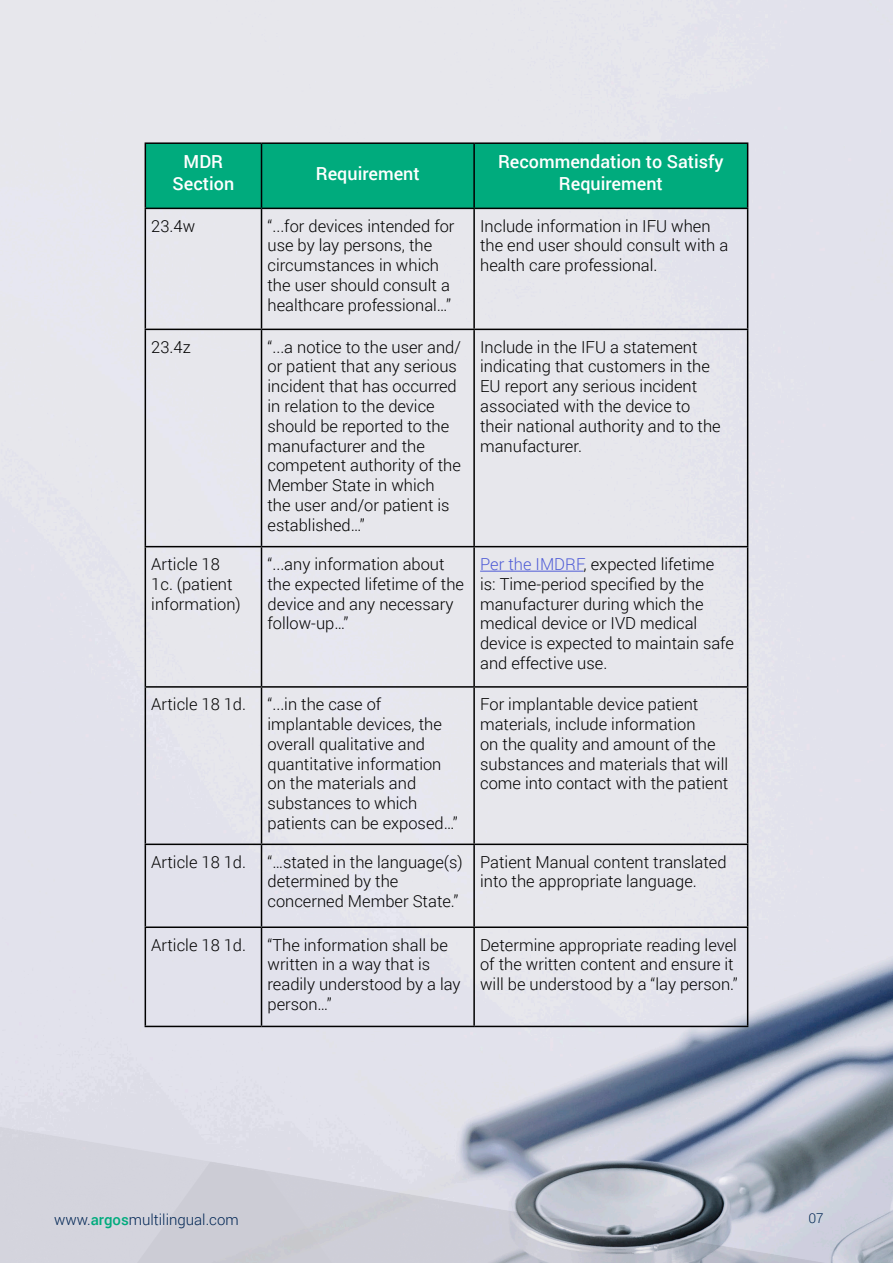
<style>
.page{position:relative;width:893px;height:1263px;background:#fff}
.page>*{position:absolute;margin:0;border:0;box-sizing:border-box;transform-origin:0 0}
.t1{font:500 18px/21.6px "Roboto";color:#fff;text-align:center}
.t2{font:300 16.5px/19.8px "Roboto";color:#000}
.t3{font:300 15px "Roboto";color:#002554}
.t4{font:300 13.5px "Roboto";color:#002554}
.s1{color:#4f5cd6}
.s2{font-weight:500;color:#00ab7d}
</style>
<div class="page">
<div style="left:0;top:0;width:893px;height:1002px;background:#e7e7ec"></div>
<img style="left:0;top:1002px;width:893px;height:261px">
<div style="left:146px;top:144px;width:601px;height:64px;background:#00ab7d"></div>
<hr style="left:261px;top:144px;width:1px;height:64px;background:#000">
<hr style="left:473px;top:144px;width:2px;height:64px;background:#000">
<hr style="left:145px;top:209px;width:1px;height:120px;background:#000">
<hr style="left:261px;top:209px;width:1px;height:120px;background:#000">
<hr style="left:473px;top:209px;width:2px;height:120px;background:#000">
<hr style="left:747px;top:209px;width:1px;height:120px;background:#000">
<hr style="left:145px;top:329px;width:116px;height:1px;background:#000">
<hr style="left:145px;top:330px;width:1px;height:216px;background:#000">
<hr style="left:261px;top:329px;width:213px;height:1px;background:#000">
<hr style="left:261px;top:330px;width:1px;height:216px;background:#000">
<hr style="left:474px;top:329px;width:274px;height:1px;background:#000">
<hr style="left:473px;top:330px;width:2px;height:216px;background:#000">
<hr style="left:747px;top:330px;width:1px;height:216px;background:#000">
<hr style="left:145px;top:546px;width:116px;height:1px;background:#000">
<hr style="left:145px;top:547px;width:1px;height:139px;background:#000">
<hr style="left:261px;top:546px;width:213px;height:1px;background:#000">
<hr style="left:261px;top:547px;width:1px;height:139px;background:#000">
<hr style="left:474px;top:546px;width:274px;height:1px;background:#000">
<hr style="left:473px;top:547px;width:2px;height:139px;background:#000">
<hr style="left:747px;top:547px;width:1px;height:139px;background:#000">
<hr style="left:145px;top:686px;width:116px;height:2px;background:#000">
<hr style="left:145px;top:688px;width:1px;height:155px;background:#000">
<hr style="left:261px;top:686px;width:213px;height:2px;background:#000">
<hr style="left:261px;top:688px;width:1px;height:155px;background:#000">
<hr style="left:474px;top:686px;width:274px;height:2px;background:#000">
<hr style="left:473px;top:688px;width:2px;height:155px;background:#000">
<hr style="left:747px;top:688px;width:1px;height:155px;background:#000">
<hr style="left:145px;top:843px;width:116px;height:2px;background:#000">
<hr style="left:145px;top:845px;width:1px;height:81px;background:#000">
<hr style="left:261px;top:843px;width:213px;height:2px;background:#000">
<hr style="left:261px;top:845px;width:1px;height:81px;background:#000">
<hr style="left:474px;top:843px;width:274px;height:2px;background:#000">
<hr style="left:473px;top:845px;width:2px;height:81px;background:#000">
<hr style="left:747px;top:845px;width:1px;height:81px;background:#000">
<hr style="left:145px;top:926px;width:116px;height:2px;background:#000">
<hr style="left:145px;top:928px;width:1px;height:98px;background:#000">
<hr style="left:261px;top:926px;width:213px;height:2px;background:#000">
<hr style="left:261px;top:928px;width:1px;height:98px;background:#000">
<hr style="left:474px;top:926px;width:274px;height:2px;background:#000">
<hr style="left:473px;top:928px;width:2px;height:98px;background:#000">
<hr style="left:747px;top:928px;width:1px;height:98px;background:#000">
<hr style="left:145px;top:1026px;width:116px;height:1px;background:#000">
<hr style="left:261px;top:1026px;width:213px;height:1px;background:#000">
<hr style="left:474px;top:1026px;width:274px;height:1px;background:#000">
<hr style="left:145px;top:142px;width:116px;height:2px;background:#000">
<hr style="left:145px;top:144px;width:1px;height:64px;background:#000">
<hr style="left:261px;top:142px;width:213px;height:2px;background:#000">
<hr style="left:474px;top:142px;width:274px;height:2px;background:#000">
<hr style="left:747px;top:144px;width:1px;height:64px;background:#000">
<hr style="left:145px;top:208px;width:116px;height:1px;background:#000">
<hr style="left:261px;top:208px;width:213px;height:1px;background:#000">
<hr style="left:474px;top:208px;width:274px;height:1px;background:#000">
<hr style="left:480px;top:571px;width:104px;height:1px;background:#4f5cd6">
<p class="t1" style="left:173px;top:150px;width:63px">MDR<br>Section</p>
<p class="t1" style="left:316px;top:162px;width:105px">Requirement</p>
<p class="t1" style="left:498px;top:150px;width:227px">Recommendation to Satisfy<br>Requirement</p>
<p class="t2" style="left:151px;top:215px;width:45px">23.4w</p>
<p class="t2" style="left:267px;top:215px;width:189px">“...for devices intended for use by lay persons, the circumstances in which the user should consult a healthcare professional…”</p>
<p class="t2" style="left:480px;top:215px;width:250px">Include information in IFU when the end user should consult with a health care professional.</p>
<p class="t2" style="left:151px;top:336px;width:41px">23.4z</p>
<p class="t2" style="left:267px;top:336px;width:195px">“...a notice to the user and/ or patient that any serious incident that has occurred in relation to the device should be reported to the manufacturer and the competent authority of the<br>Member State in which the user and/or patient is established…”</p>
<p class="t2" style="left:480px;top:336px;width:242px">Include in the IFU a statement indicating that customers in the<br>EU report any serious incident associated with the device to their national authority and to the manufacturer.</p>
<p class="t2" style="left:151px;top:554px;width:91px">Article 18<br>1c. (patient information)</p>
<p class="t2" style="left:267px;top:554px;width:198px">“...any information about the expected lifetime of the device and any necessary follow-up…”</p>
<p class="t2" style="left:480px;top:554px;width:255px"><span class="s1">Per the IMDRF</span>, expected lifetime is: Time-period specified by the manufacturer during which the medical device or IVD medical device is expected to maintain safe and effective use.</p>
<p class="t2" style="left:151px;top:694px;width:96px">Article 18 1d.</p>
<p class="t2" style="left:267px;top:694px;width:192px">“...in the case of implantable devices, the overall qualitative and quantitative information on the materials and substances to which patients can be exposed…”</p>
<p class="t2" style="left:480px;top:694px;width:250px">For implantable device patient materials, include information<br>on the quality and amount of the substances and materials that will come into contact with the patient</p>
<p class="t2" style="left:151px;top:851px;width:96px">Article 18 1d.</p>
<p class="t2" style="left:267px;top:851px;width:197px">“…stated in the language(s) determined by the concerned Member State.”</p>
<p class="t2" style="left:480px;top:851px;width:248px">Patient Manual content translated into the appropriate language.</p>
<p class="t2" style="left:151px;top:934px;width:96px">Article 18 1d.</p>
<p class="t2" style="left:267px;top:934px;width:195px">“The information shall be written in a way that is readily understood by a lay person…”</p>
<p class="t2" style="left:480px;top:934px;width:259px">Determine appropriate reading level of the written content and ensure it will be understood by a “lay person.”</p>
<p class="t3" style="left:54px;top:1209px;width:186px">www.<span class="s2">argos</span>multilingual.com</p>
<p class="t4" style="left:808px;top:1209px;width:17px">07</p>
</div>
